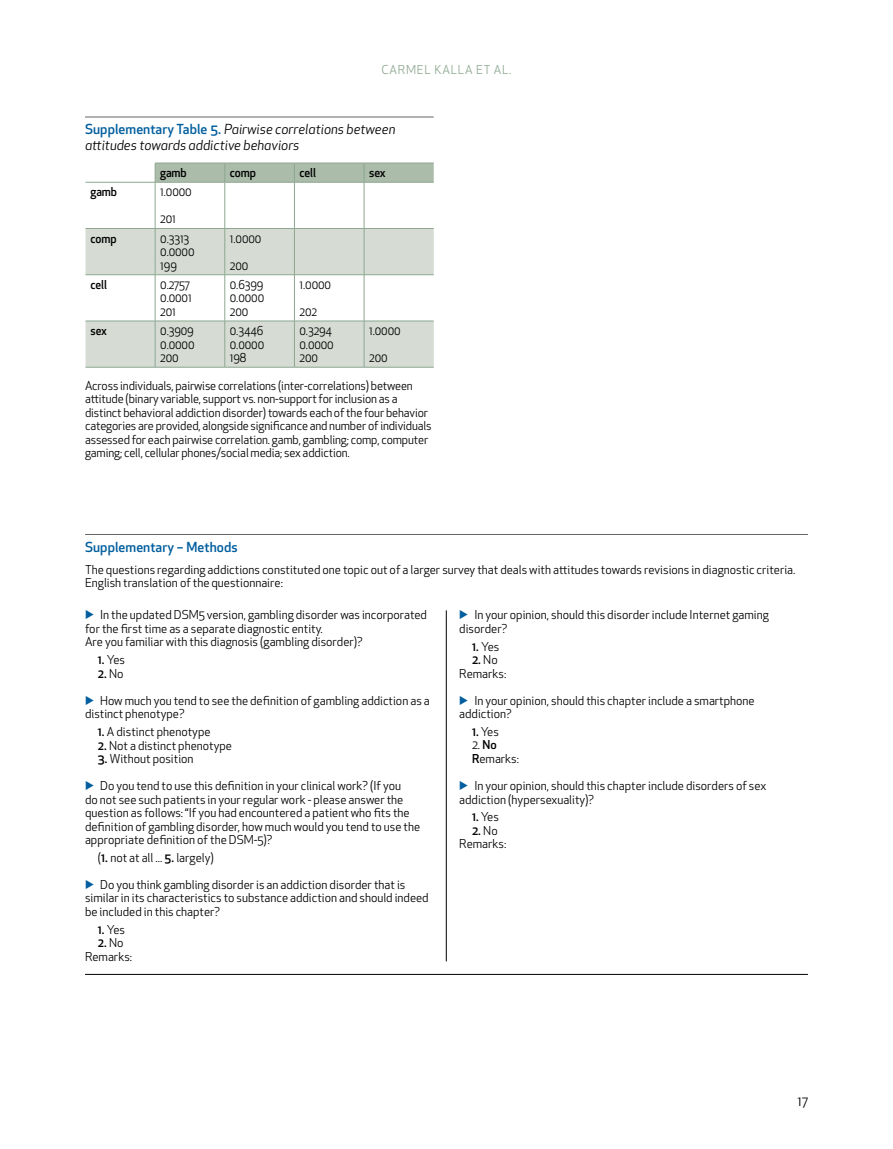
<style>
.page{position:relative;width:893px;height:1149px;background:#fff}
.page>*{position:absolute;margin:0;border:0;box-sizing:border-box;transform-origin:0 0}
.t1{font:italic 13.5px/15.3px "Apex New";color:#000}
.t2{font:500 13.5px "Apex New";letter-spacing:.005em;color:#005e9e}
.t3{font:13.5px "Apex New";color:#000}
.t4{font:12px/13.5px "Apex New";color:#000}
.t5{font:12px/13.5px "Apex New";color:#000;scale:.95 1}
.t6{font:500 12px "Apex New";letter-spacing:-.01em;color:#000;scale:.95 1}
.t7{font:12px "Apex New";letter-spacing:.065em;color:#8da790}
.t8{font:500 12px "Apex New";letter-spacing:-.01em;color:#000}
.s1{font-weight:500;font-style:normal;color:#005e9e}
.s2{color:#005e9e}
.s3{font-weight:500}
.s4{font-weight:400}
</style>
<div class="page">
<hr style="left:85px;top:117px;width:349px;height:1px;background:#636466">
<hr style="left:85px;top:534px;width:723px;height:1px;background:#636466">
<hr style="left:446px;top:610px;width:1px;height:351px;background:#000">
<hr style="left:85px;top:973px;width:723px;height:1px;background:#000">
<svg style="left:85px;top:229px;width:349px;height:138px;fill:#d6dcd4"></svg>
<hr style="left:294px;top:182px;width:70px;height:1px;background:#8da790">
<hr style="left:225px;top:182px;width:69px;height:1px;background:#8da790">
<hr style="left:294px;top:182px;width:1px;height:46px;background:#8da790">
<hr style="left:225px;top:182px;width:1px;height:46px;background:#8da790">
<hr style="left:294px;top:228px;width:70px;height:1px;background:#8da790">
<hr style="left:225px;top:228px;width:69px;height:1px;background:#8da790">
<hr style="left:294px;top:228px;width:1px;height:46px;background:#8da790">
<hr style="left:155px;top:228px;width:70px;height:1px;background:#8da790">
<hr style="left:225px;top:228px;width:1px;height:46px;background:#8da790">
<hr style="left:155px;top:228px;width:1px;height:46px;background:#8da790">
<hr style="left:294px;top:274px;width:70px;height:1px;background:#8da790">
<hr style="left:225px;top:274px;width:69px;height:1px;background:#8da790">
<hr style="left:294px;top:275px;width:1px;height:46px;background:#8da790">
<hr style="left:155px;top:274px;width:70px;height:1px;background:#8da790">
<hr style="left:225px;top:275px;width:1px;height:46px;background:#8da790">
<hr style="left:85px;top:274px;width:70px;height:1px;background:#8da790">
<hr style="left:155px;top:275px;width:1px;height:46px;background:#8da790">
<hr style="left:294px;top:320px;width:70px;height:1px;background:#8da790">
<hr style="left:225px;top:320px;width:69px;height:1px;background:#8da790">
<hr style="left:294px;top:321px;width:1px;height:46px;background:#8da790">
<hr style="left:155px;top:320px;width:70px;height:1px;background:#8da790">
<hr style="left:225px;top:321px;width:1px;height:46px;background:#8da790">
<hr style="left:85px;top:320px;width:70px;height:1px;background:#8da790">
<hr style="left:155px;top:321px;width:1px;height:46px;background:#8da790">
<hr style="left:294px;top:367px;width:70px;height:1px;background:#8da790">
<hr style="left:225px;top:367px;width:69px;height:1px;background:#8da790">
<hr style="left:155px;top:367px;width:70px;height:1px;background:#8da790">
<hr style="left:85px;top:367px;width:70px;height:1px;background:#8da790">
<hr style="left:364px;top:182px;width:70px;height:1px;background:#8da790">
<hr style="left:364px;top:182px;width:1px;height:46px;background:#8da790">
<hr style="left:364px;top:228px;width:70px;height:1px;background:#8da790">
<hr style="left:364px;top:228px;width:1px;height:46px;background:#8da790">
<hr style="left:364px;top:274px;width:70px;height:1px;background:#8da790">
<hr style="left:364px;top:275px;width:1px;height:46px;background:#8da790">
<hr style="left:364px;top:320px;width:70px;height:1px;background:#8da790">
<hr style="left:364px;top:321px;width:1px;height:46px;background:#8da790">
<hr style="left:364px;top:367px;width:70px;height:1px;background:#8da790">
<hr style="left:85px;top:182px;width:70px;height:1px;background:#8da790">
<hr style="left:155px;top:182px;width:1px;height:46px;background:#8da790">
<hr style="left:85px;top:228px;width:70px;height:1px;background:#8da790">
<svg style="left:155px;top:163px;width:279px;height:19px;background:#a9baa9"></svg>
<hr style="left:155px;top:182px;width:70px;height:1px;background:#8da790">
<p class="t7" style="left:381px;top:62px;width:132px">CARMEL KALLA ET AL.</p>
<p class="t1" style="left:85px;top:122px;width:312px"><span class="s1">Supplementary Table 5.</span> Pairwise correlations between attitudes towards addictive behaviors</p>
<p class="t6" style="left:91px;top:184px;width:29px">gamb</p>
<p class="t6" style="left:160px;top:165px;width:29px">gamb</p>
<p class="t6" style="left:230px;top:165px;width:29px">comp</p>
<p class="t6" style="left:300px;top:165px;width:19px">cell</p>
<p class="t6" style="left:369px;top:165px;width:19px">sex</p>
<p class="t5" style="left:160px;top:185px;width:35px">1.0000</p>
<p class="t5" style="left:160px;top:212px;width:18px">201</p>
<p class="t6" style="left:91px;top:230px;width:29px">comp</p>
<p class="t5" style="left:160px;top:231px;width:38px">0.3313<br>0.0000<br>199</p>
<p class="t5" style="left:230px;top:231px;width:35px">1.0000</p>
<p class="t5" style="left:230px;top:258px;width:21px">200</p>
<p class="t6" style="left:91px;top:276px;width:19px">cell</p>
<p class="t5" style="left:160px;top:277px;width:35px">0.2757<br>0.0001<br>201</p>
<p class="t5" style="left:230px;top:277px;width:38px;text-align:justify">0.6399<br>0.0000<br>200</p>
<p class="t5" style="left:300px;top:277px;width:35px">1.0000</p>
<p class="t5" style="left:300px;top:304px;width:20px">202</p>
<p class="t6" style="left:91px;top:322px;width:19px">sex</p>
<p class="t5" style="left:160px;top:324px;width:38px;text-align:justify">0.3909<br>0.0000<br>200</p>
<p class="t5" style="left:230px;top:324px;width:38px;text-align:justify">0.3446<br>0.0000<br>198</p>
<p class="t5" style="left:300px;top:324px;width:38px">0.3294<br>0.0000<br>200</p>
<p class="t5" style="left:369px;top:324px;width:35px">1.0000</p>
<p class="t5" style="left:369px;top:351px;width:21px">200</p>
<p class="t4" style="left:85px;top:378px;width:348px">Across individuals, pairwise correlations (inter-correlations) between attitude (binary variable, support vs. non-support for inclusion as a distinct behavioral addiction disorder) towards each of the four behavior categories are provided, alongside significance and number of individuals assessed for each pairwise correlation. gamb, gambling; comp, computer gaming; cell, cellular phones/social media; sex addiction.</p>
<p class="t2" style="left:85px;top:537px;width:154px">Supplementary – Methods</p>
<p class="t4" style="left:85px;top:562px;width:712px">The questions regarding addictions constituted one topic out of a larger survey that deals with attitudes towards revisions in diagnostic criteria.<br>English translation of the questionnaire:</p>
<p class="t4" style="left:85px;top:608px;width:343px"><span class="s2">▶</span> In the updated DSM5 version, gambling disorder was incorporated for the first time as a separate diagnostic entity.<br>Are you familiar with this diagnosis (gambling disorder)?</p>
<p class="t4" style="left:98px;top:653px;width:29px"><span class="s3">1.</span> Yes</p>
<p class="t8" style="left:98px;top:665px;width:27px">2. <span class="s4">No</span></p>
<p class="t4" style="left:85px;top:693px;width:346px"><span class="s2">▶</span> How much you tend to see the definition of gambling addiction as a distinct phenotype?</p>
<p class="t4" style="left:98px;top:724px;width:114px"><span class="s3">1.</span> A distinct phenotype</p>
<p class="t4" style="left:98px;top:738px;width:136px"><span class="s3">2.</span> Not a distinct phenotype</p>
<p class="t4" style="left:98px;top:751px;width:97px"><span class="s3">3.</span> Without position</p>
<p class="t4" style="left:85px;top:778px;width:337px"><span class="s2">▶</span> Do you tend to use this definition in your clinical work? (If you<br>do not see such patients in your regular work - please answer the question as follows: “If you had encountered a patient who fits the definition of gambling disorder, how much would you tend to use the appropriate definition of the DSM-5)?</p>
<p class="t4" style="left:98px;top:850px;width:117px">(<span class="s3">1.</span> not at all ... <span class="s3">5.</span> largely)</p>
<p class="t4" style="left:85px;top:877px;width:345px"><span class="s2">▶</span> Do you think gambling disorder is an addiction disorder that is similar in its characteristics to substance addiction and should indeed be included in this chapter?</p>
<p class="t4" style="left:98px;top:922px;width:29px"><span class="s3">1.</span> Yes</p>
<p class="t4" style="left:85px;top:935px;width:49px;text-align:center"><span class="s3">2.</span> No<br>Remarks:</p>
<p class="t4" style="left:459px;top:608px;width:311px"><span class="s2">▶</span> In your opinion, should this disorder include Internet gaming disorder?</p>
<p class="t4" style="left:472px;top:639px;width:29px"><span class="s3">1.</span> Yes</p>
<p class="t4" style="left:459px;top:653px;width:49px;text-align:center"><span class="s3">2.</span> No<br>Remarks:</p>
<p class="t4" style="left:459px;top:693px;width:297px"><span class="s2">▶</span> In your opinion, should this chapter include a smartphone addiction?</p>
<p class="t4" style="left:472px;top:724px;width:28px"><span class="s3">1.</span> Yes</p>
<p class="t4" style="left:472px;top:738px;width:49px">2. <span class="s3">No<br>R</span>emarks:</p>
<p class="t4" style="left:459px;top:778px;width:308px"><span class="s2">▶</span> In your opinion, should this chapter include disorders of sex addiction (hypersexuality)?</p>
<p class="t4" style="left:472px;top:810px;width:28px"><span class="s3">1.</span> Yes</p>
<p class="t4" style="left:459px;top:823px;width:49px;text-align:center"><span class="s3">2.</span> No<br>Remarks:</p>
<p class="t3" style="left:798px;top:1092px;width:12px">17</p>
</div>
